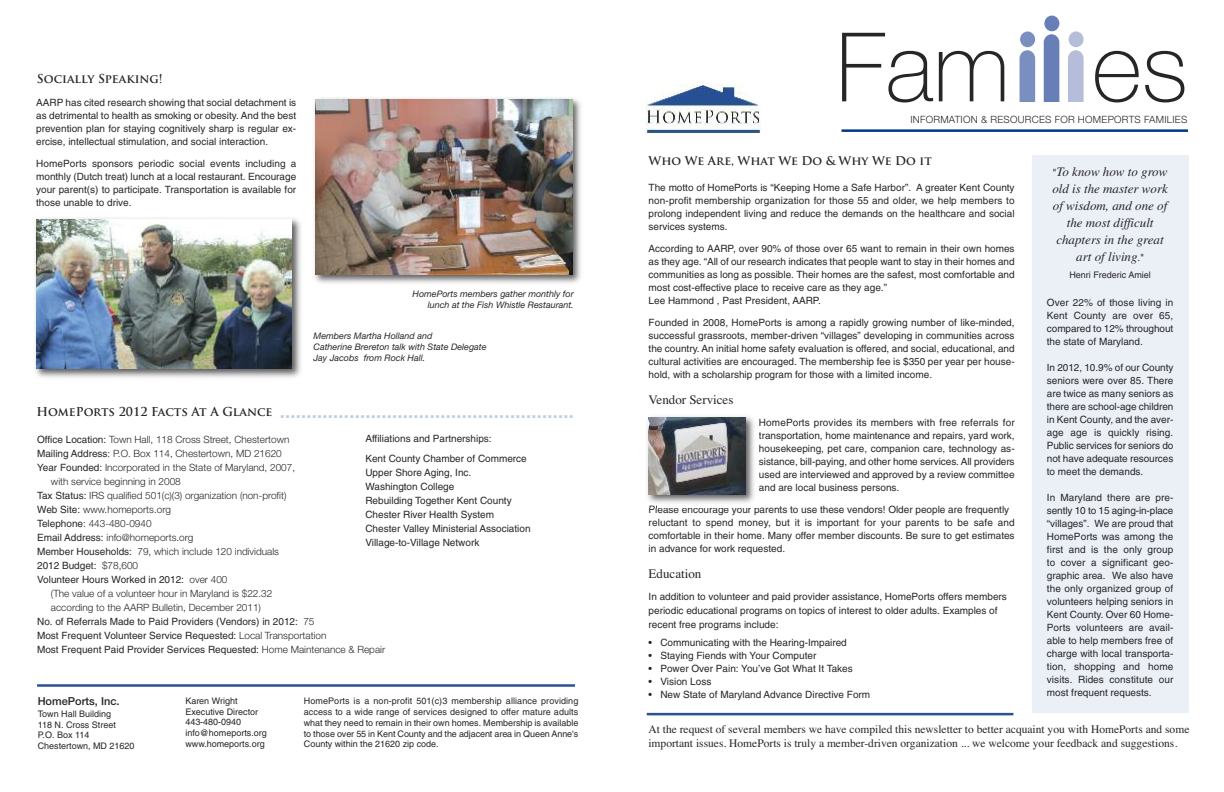
<style>
.page{position:relative;width:1224px;height:792px;background:#fff}
.page>*{position:absolute;margin:0;border:0;box-sizing:border-box;transform-origin:0 0}
.t1{font:100 96px "Helvetica Neue";color:#272627}
.t2{font:italic 13px/17px "Times";color:#272627;text-align:center}
.t3{font:13px "Times";color:#272627}
.t4{font:700 12px "Trajan Pro";color:#272627}
.t5{font:700 11.8px "Trajan Pro";color:#272627}
.t6{font:11.5px/13.8px "Times";color:#272627}
.t7{font:500 11px "Helvetica Neue";color:#272627}
.t8{font:10px/13px "Helvetica";color:#272627;text-align:justify}
.t9{font:300 10px/14px "Helvetica Neue";color:#272627}
.t10{font:300 10px "Helvetica Neue";letter-spacing:.025em;color:#272627}
.t11{font:9px/10.8px "Helvetica";color:#272627}
.t12{font:italic 9px/10.8px "Helvetica Neue";color:#272627;text-align:right}
.t13{font:4px "Zapf Dingbats ITC";color:#bfcde2}
.s1{font-family:"Helvetica";font-weight:400}
.s2{font-family:"Helvetica Neue";font-weight:300}
.s3{font-family:"Helvetica";font-style:normal;font-size:10px}
</style>
<div class="page">
<div style="left:1032px;top:155px;width:156px;height:558px;background:#ebeff6"></div>
<hr style="left:647px;top:713px;width:366px;height:2px;background:#295194">
<hr style="left:842px;top:129px;width:346px;height:3px;background:#00368a">
<img style="left:647px;top:416px;width:107px;height:92px">
<img style="left:648px;top:417px;width:97px;height:77px">
<img style="left:314px;top:98px;width:267px;height:185px">
<img style="left:315px;top:99px;width:257px;height:175px">
<img style="left:35px;top:218px;width:266px;height:160px">
<img style="left:36px;top:219px;width:256px;height:150px">
<hr style="left:37px;top:684px;width:538px;height:3px;background:#295194">
<img style="left:646px;top:84px;width:115px;height:49px">
<svg style="left:1020px;top:50px;width:15px;height:52px"></svg>
<div style="left:1020px;top:31px;width:15px;height:16px;background:#7b8ec0;border-radius:50%"></div>
<svg style="left:1044px;top:34px;width:15px;height:68px"></svg>
<div style="left:1044px;top:16px;width:15px;height:15px;background:#677fb6;border-radius:50%"></div>
<svg style="left:1068px;top:50px;width:16px;height:52px"></svg>
<div style="left:1069px;top:31px;width:15px;height:16px;background:#b5bddb;border-radius:50%"></div>
<p class="t4" style="left:37px;top:74px;width:127px">Socially Speaking!</p>
<p class="t8" style="left:36px;top:97px;width:262px">AARP has cited research showing that social detachment is as detrimental to health as smoking or obesity. And the best prevention plan for staying cognitively sharp is regular ex&shy;ercise, intellectual stimulation, and social interaction.</p>
<p class="t8" style="left:36px;top:158px;width:262px">HomePorts sponsors periodic social events including a monthly (Dutch treat) lunch at a local restaurant. Encourage your parent(s) to participate. Transportation is available for those unable to drive.</p>
<p class="t12" style="left:413px;top:290px;width:163px">HomePorts members gather monthly for lunch at the Fish Whistle Restaurant.</p>
<p class="t12" style="left:314px;top:332px;width:174px;text-align:left">Members Martha Holland and<br>Catherine Brereton talk with State Delegate<br>Jay Jacobs from Rock Hall.</p>
<p class="t4" style="left:36px;top:407px;width:238px">HomePorts 2012 Facts At A Glance</p>
<p class="t13" style="left:281px;top:414px;width:294px">■■■■■■■■■■■■■■■■■■■■■■■■■■■■■■■■■■■■■■■■■■■■■■■■■■■■■■■</p>
<p class="t8" style="left:365px;top:430px;width:163px;line-height:20px">Affiliations and Partnerships:<br>Kent County Chamber of Commerce</p>
<p class="t8" style="left:365px;top:467px;width:167px;line-height:14px;text-align:left">Upper Shore Aging, Inc.<br>Washington College<br>Rebuilding Together Kent County<br>Chester River Health System<br>Chester Valley Ministerial Association<br>Village-to-Village Network</p>
<p class="t9" style="left:37px;top:434px;width:254px"><span class="s1">Office Location:</span> Town Hall, 118 Cross Street, Chestertown</p>
<p class="t9" style="left:37px;top:448px;width:246px"><span class="s1">Mailing Address</span>: P.O. Box 114, Chestertown, MD 21620</p>
<p class="t9" style="left:37px;top:462px;width:260px"><span class="s1">Year Founded:</span> Incorporated in the State of Maryland, 2007,</p>
<p class="t9" style="left:51px;top:476px;width:131px">with service beginning in 2008</p>
<p class="t9" style="left:37px;top:490px;width:251px"><span class="s1">Tax Status:</span> IRS qualified 501(c)(3) organization (non-profit)</p>
<p class="t9" style="left:37px;top:504px;width:135px"><span class="s1">Web Site:</span> www.homeports.org</p>
<p class="t9" style="left:37px;top:518px;width:116px"><span class="s1">Telephone</span>: 443-480-0940</p>
<p class="t9" style="left:37px;top:532px;width:158px"><span class="s1">Email Address:</span> info@homeports.org</p>
<p class="t9" style="left:37px;top:546px;width:243px"><span class="s1">Member Households:</span> 79, which include 120 individuals</p>
<p class="t8" style="left:37px;top:560px;width:192px;line-height:14px">2012 Budget: <span class="s2">$78,600<br></span>Volunteer Hours Worked in 2012: <span class="s2">over 400</span></p>
<p class="t9" style="left:51px;top:588px;width:223px">(The value of a volunteer hour in Maryland is $22.32 according to the AARP Bulletin, December 2011)</p>
<p class="t8" style="left:37px;top:616px;width:350px;line-height:14px;text-align:left">No. of Referrals Made to Paid Providers (Vendors) in 2012: <span class="s2">75<br></span>Most Frequent Volunteer Service Requested: <span class="s2">Local Transportation<br></span>Most Frequent Paid Provider Services Requested: <span class="s2">Home Maintenance &amp; Repair</span></p>
<p class="t7" style="left:38px;top:697px;width:83px">HomePorts, Inc.</p>
<p class="t11" style="left:38px;top:709px;width:98px">Town Hall Building<br>118 N. Cross Street<br>P.O. Box 114<br>Chestertown, MD 21620</p>
<p class="t11" style="left:185px;top:696px;width:83px">Karen Wright<br>Executive Director<br>443-480-0940 info@homeports.org www.homeports.org</p>
<p class="t11" style="left:304px;top:696px;width:276px;text-align:justify">HomePorts is a non-profit 501(c)3 membership alliance providing access to a wide range of services designed to offer mature adults what they need to remain in their own homes. Membership is available to those over 55 in Kent County and the adjacent area in Queen Anne's County within the 21620 zip code.</p>
<h1 class="t1" style="left:836px;top:33px;width:175px">Fam</h1>
<p class="t10" style="left:910px;top:115px;width:278px">INFORMATION &amp; RESOURCES FOR HOMEPORTS FAMILIES</p>
<h1 class="t1" style="left:1092px;top:33px;width:97px">es</h1>
<p class="t5" style="left:649px;top:156px;width:285px">Who We Are, What We Do &amp; Why We Do it</p>
<p class="t8" style="left:649px;top:182px;width:368px">The motto of HomePorts is “Keeping Home a Safe Harbor”. A greater Kent County non-profit membership organization for those 55 and older, we help members to prolong independent living and reduce the demands on the healthcare and social services systems.</p>
<p class="t8" style="left:649px;top:243px;width:368px;text-align:left">According to AARP, over 90% of those over 65 want to remain in their own homes as they age. “All of our research indicates that people want to stay in their homes and communities as long as possible. Their homes are the safest, most comfortable and most cost-effective place to receive care as they age.”<br>Lee Hammond , Past President, AARP.</p>
<p class="t8" style="left:649px;top:317px;width:368px">Founded in 2008, HomePorts is among a rapidly growing number of like-minded, successful grassroots, member-driven “villages” developing in communities across the country. An initial home safety evaluation is offered, and social, educational, and cultural activities are encouraged. The membership fee is $350 per year per house&shy;hold, with a scholarship program for those with a limited income.</p>
<h2 class="t3" style="left:649px;top:392px;width:86px">Vendor Services</h2>
<p class="t8" style="left:759px;top:417px;width:257px">HomePorts provides its members with free referrals for transportation, home maintenance and repairs, yard work, housekeeping, pet care, companion care, technology as&shy;sistance, bill-paying, and other home services. All providers used are interviewed and approved by a review committee and are local business persons.</p>
<p class="t8" style="left:649px;top:504px;width:368px;text-align:left">Please encourage your parents to use these vendors! Older people are frequently reluctant to spend money, but it is important for your parents to be safe and comfortable in their home. Many offer member discounts. Be sure to get estimates in advance for work requested.</p>
<h2 class="t3" style="left:649px;top:566px;width:54px">Education</h2>
<p class="t8" style="left:649px;top:590px;width:360px;line-height:14px;text-align:left">In addition to volunteer and paid provider assistance, HomePorts offers members periodic educational programs on topics of interest to older adults. Examples of recent free programs include:</p>
<p class="t8" style="left:649px;top:637px;width:200px">• Communicating with the Hearing-Impaired</p>
<p class="t8" style="left:649px;top:650px;width:169px">• Staying Fiends with Your Computer</p>
<p class="t8" style="left:649px;top:663px;width:206px">• Power Over Pain: You’ve Got What It Takes</p>
<p class="t8" style="left:649px;top:676px;width:64px">• Vision Loss</p>
<p class="t8" style="left:649px;top:689px;width:223px">• New State of Maryland Advance Directive Form</p>
<h2 class="t2" style="left:1052px;top:164px;width:117px"><span class="s3">"</span>To know how to grow old is the master work of wisdom, and one of the most difficult chapters in the great art of living<span class="s3">."</span></h2>
<p class="t11" style="left:1069px;top:270px;width:83px">Henri Frederic Amiel</p>
<p class="t8" style="left:1047px;top:297px;width:128px">Over 22% of those living in Kent County are over 65, compared to 12% throughout the state of Maryland.</p>
<p class="t8" style="left:1047px;top:362px;width:128px">In 2012, 10.9% of our County seniors were over 85. There are twice as many seniors as there are school-age children in Kent County, and the aver&shy;age age is quickly rising.<br>Public services for seniors do not have adequate resources to meet the demands.</p>
<p class="t8" style="left:1047px;top:492px;width:128px">In Maryland there are pre&shy;sently 10 to 15 aging-in-place “villages”. We are proud that HomePorts was among the first and is the only group to cover a significant geo&shy;graphic area. We also have the only organized group of volunteers helping seniors in Kent County. Over 60 Home-Ports volunteers are avail&shy;able to help members free of charge with local transporta&shy;tion, shopping and home visits. Rides constitute our most frequent requests.</p>
<p class="t6" style="left:648px;top:722px;width:542px">At the request of several members we have compiled this newsletter to better acquaint you with HomePorts and some important issues. HomePorts is truly a member-driven organization ... we welcome your feedback and suggestions.</p>
</div>
